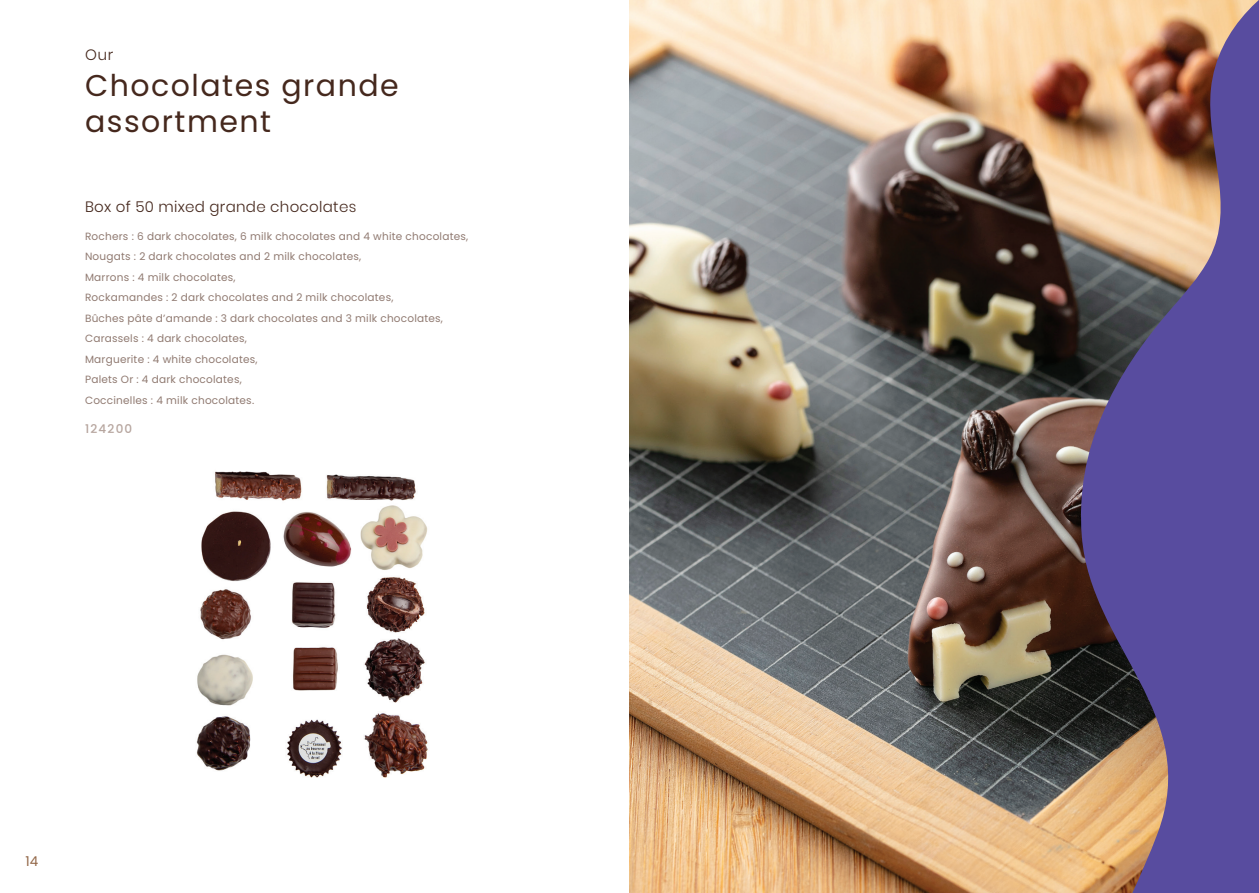
<style>
.page{position:relative;width:1259px;height:893px;background:#fff}
.page>*{position:absolute;margin:0;border:0;box-sizing:border-box;transform-origin:0 0}
.t1{font:30px "Poppins";letter-spacing:.05em;color:#45281d}
.t2{font:300 15px "Poppins";letter-spacing:.02em;color:#45281d}
.t3{font:13.5px "Poppins";color:#926647}
.t4{font:500 12px "Poppins";letter-spacing:.1em;color:#b6a59e}
.t5{font:10.5px "Poppins";letter-spacing:.02em;color:#907a71}
</style>
<div class="page">
<img style="left:196px;top:471px;width:232px;height:307px">
<img style="left:629px;top:0;width:436px;height:893px">
<svg style="left:1065px;top:0;width:194px;height:893px;background:#796482"></svg>
<p class="t2" style="left:85px;top:46px;width:30px">Our</p>
<p class="t1" style="left:85px;top:68px;width:315px">Chocolates grande</p>
<p class="t1" style="left:85px;top:104px;width:188px">assortment</p>
<p class="t2" style="left:85px;top:198px;width:273px">Box of 50 mixed grande chocolates</p>
<p class="t5" style="left:85px;top:230px;width:385px">Rochers : 6 dark chocolates, 6 milk chocolates and 4 white chocolates,</p>
<p class="t5" style="left:85px;top:250px;width:278px">Nougats : 2 dark chocolates and 2 milk chocolates,</p>
<p class="t5" style="left:85px;top:271px;width:152px">Marrons : 4 milk chocolates,</p>
<p class="t5" style="left:85px;top:291px;width:310px">Rockamandes : 2 dark chocolates and 2 milk chocolates,</p>
<p class="t5" style="left:85px;top:312px;width:359px">Bûches pâte d’amande : 3 dark chocolates and 3 milk chocolates,</p>
<p class="t5" style="left:85px;top:332px;width:163px">Carassels : 4 dark chocolates,</p>
<p class="t5" style="left:85px;top:353px;width:174px">Marguerite : 4 white chocolates,</p>
<p class="t5" style="left:85px;top:373px;width:158px">Palets Or : 4 dark chocolates,</p>
<p class="t5" style="left:85px;top:394px;width:171px">Coccinelles : 4 milk chocolates.</p>
<p class="t4" style="left:85px;top:422px;width:49px">124200</p>
<p class="t3" style="left:25px;top:853px;width:14px">14</p>
</div>
